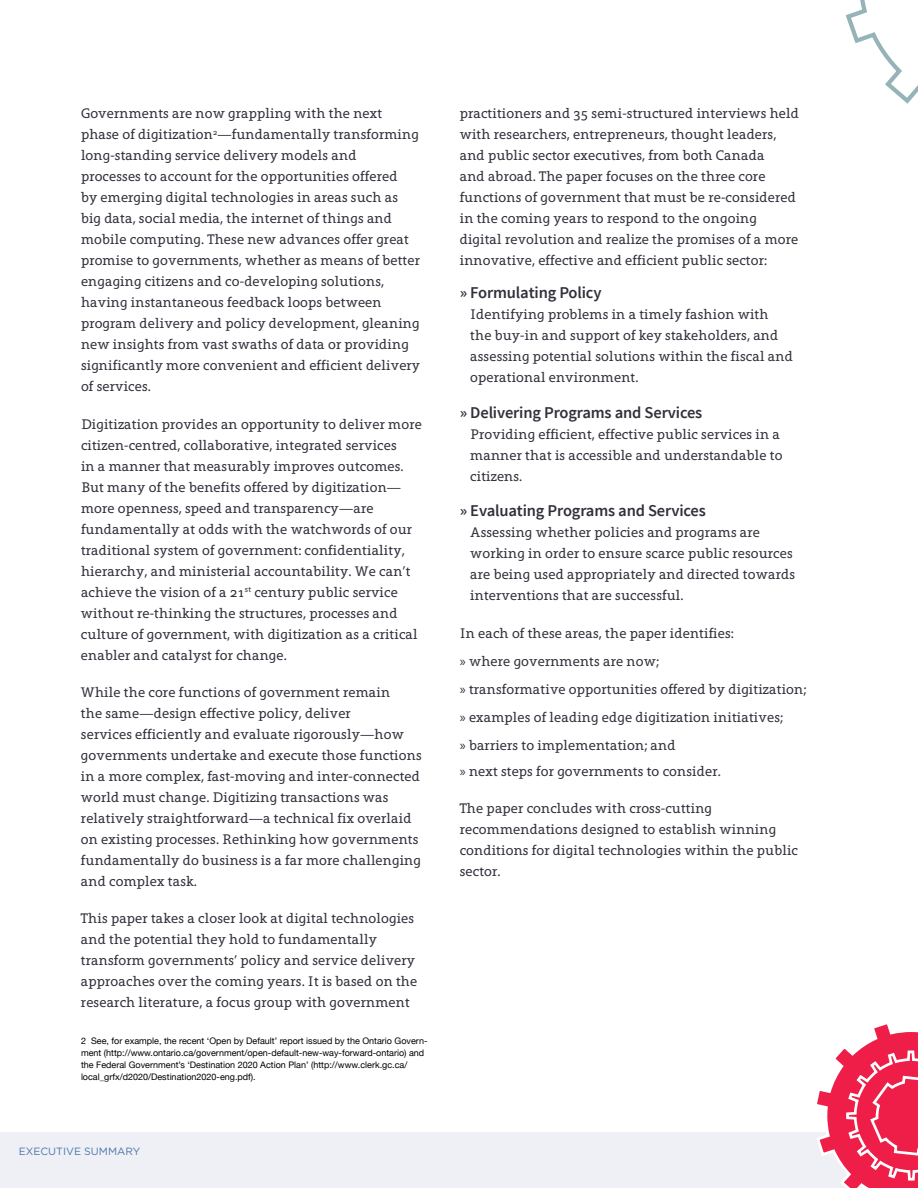
<style>
.page{position:relative;width:918px;height:1188px;background:#fff}
.page>*{position:absolute;margin:0;border:0;box-sizing:border-box;transform-origin:0 0}
.t1{font:600 16.5px "Source Sans Pro";letter-spacing:-.01em;color:#332f3b}
.t2{font:14.25px/21px "Grandesign Neue Serif";letter-spacing:.01em;color:#332f3b}
.t3{font:10.5px "Gotham HTF";color:#4b75ab}
.t4{font:9px/12px "Helvetica Neue";color:#000}
</style>
<div class="page">
<div style="left:0;top:1133px;width:918px;height:55px;background:#eff0f6"></div>
<svg style="left:845px;top:0;width:73px;height:104px"></svg>
<svg style="left:812px;top:1024px;width:106px;height:164px"></svg>
<p class="t2" style="left:81px;top:103px;width:341px">Governments are now grappling with the next phase of digitization<sup>2</sup>—fundamentally transforming long-standing service delivery models and<br>processes to account for the opportunities offered<br>by emerging digital technologies in areas such as big data, social media, the internet of things and mobile computing. These new advances offer great promise to governments, whether as means of better engaging citizens and co-developing solutions, having instantaneous feedback loops between program delivery and policy development, gleaning new insights from vast swaths of data or providing significantly more convenient and efficient delivery of services.</p>
<p class="t2" style="left:81px;top:413px;width:342px">Digitization provides an opportunity to deliver more citizen-centred, collaborative, integrated services<br>in a manner that measurably improves outcomes.<br>But many of the benefits offered by digitization— more openness, speed and transparency—are fundamentally at odds with the watchwords of our traditional system of government: confidentiality, hierarchy, and ministerial accountability. We can’t achieve the vision of a 21<sup>st</sup> century public service without re-thinking the structures, processes and culture of government, with digitization as a critical enabler and catalyst for change.</p>
<p class="t2" style="left:81px;top:682px;width:342px">While the core functions of government remain<br>the same—design effective policy, deliver<br>services efficiently and evaluate rigorously—how governments undertake and execute those functions in a more complex, fast-moving and inter-connected world must change. Digitizing transactions was relatively straightforward—a technical fix overlaid on existing processes. Rethinking how governments fundamentally do business is a far more challenging and complex task.</p>
<p class="t2" style="left:81px;top:908px;width:338px">This paper takes a closer look at digital technologies and the potential they hold to fundamentally transform governments’ policy and service delivery approaches over the coming years. It is based on the research literature, a focus group with government</p>
<p class="t4" style="left:81px;top:1035px;width:348px">2 See, for example, the recent ‘Open by Default’ report issued by the Ontario Govern&shy;ment (http://www.ontario.ca/government/open-default-new-way-forward-ontario) and the Federal Government’s ‘Destination 2020 Action Plan’ (http://www.clerk.gc.ca/ local_grfx/d2020/Destination2020-eng.pdf).</p>
<p class="t3" style="left:19px;top:1145px;width:123px">EXECUTIVE SUMMARY</p>
<p class="t2" style="left:460px;top:103px;width:341px">practitioners and 35 semi-structured interviews held with researchers, entrepreneurs, thought leaders, and public sector executives, from both Canada<br>and abroad. The paper focuses on the three core functions of government that must be re-considered in the coming years to respond to the ongoing digital revolution and realize the promises of a more innovative, effective and efficient public sector:</p>
<p class="t1" style="left:460px;top:283px;width:143px">» Formulating Policy</p>
<p class="t2" style="left:470px;top:304px;width:324px">Identifying problems in a timely fashion with the buy-in and support of key stakeholders, and assessing potential solutions within the fiscal and operational environment.</p>
<p class="t1" style="left:460px;top:403px;width:244px">» Delivering Programs and Services</p>
<p class="t2" style="left:470px;top:424px;width:314px">Providing efficient, effective public services in a manner that is accessible and understandable to citizens.</p>
<p class="t1" style="left:460px;top:502px;width:248px">» Evaluating Programs and Services</p>
<p class="t2" style="left:470px;top:522px;width:326px">Assessing whether policies and programs are working in order to ensure scarce public resources are being used appropriately and directed towards interventions that are successful.</p>
<p class="t2" style="left:460px;top:619px;width:348px;line-height:28.2px">In each of these areas, the paper identifies:<br>» where governments are now;<br>» transformative opportunities offered by digitization; » examples of leading edge digitization initiatives;<br>» barriers to implementation; and</p>
<p class="t2" style="left:460px;top:761px;width:262px">» next steps for governments to consider.</p>
<p class="t2" style="left:460px;top:798px;width:340px">The paper concludes with cross-cutting recommendations designed to establish winning conditions for digital technologies within the public sector.</p>
</div>
